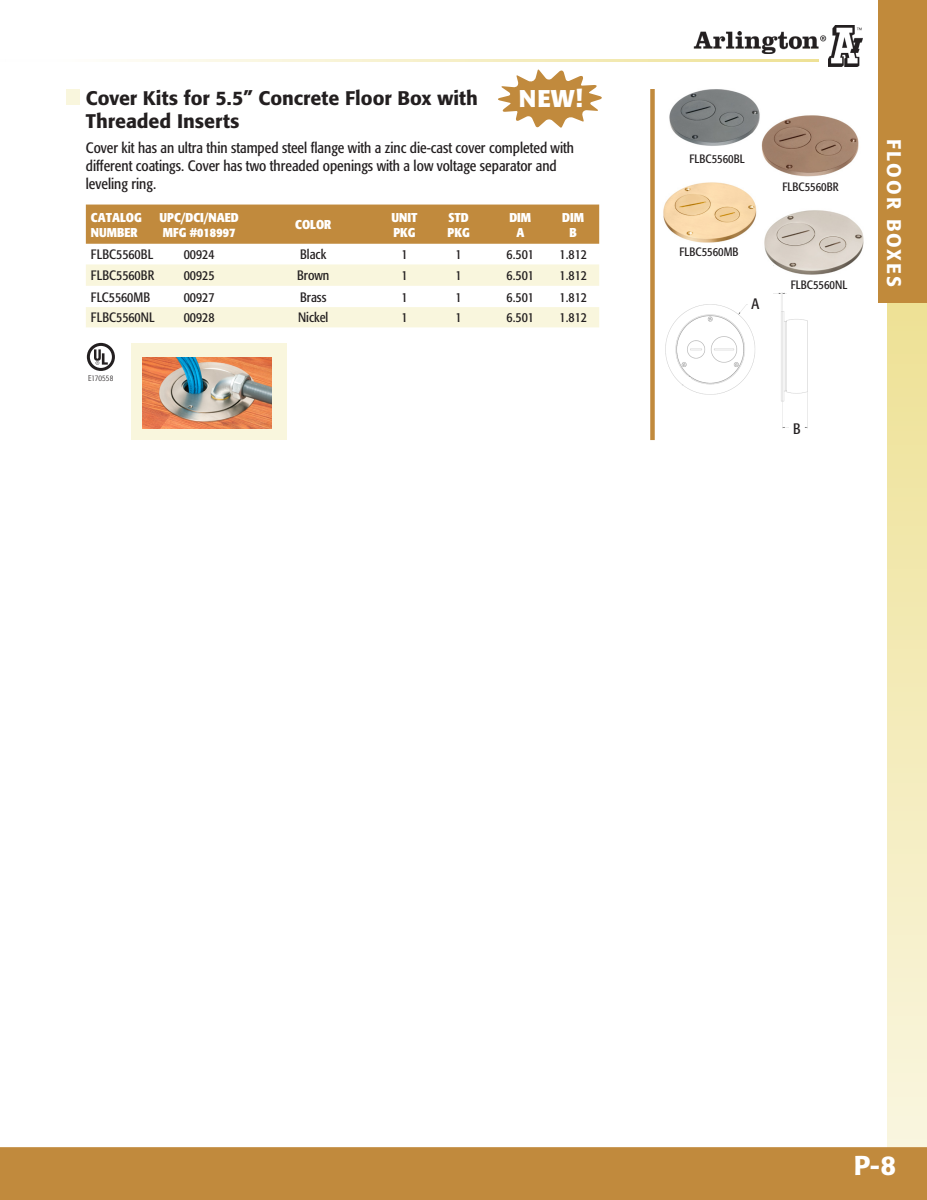
<style>
.page{position:relative;width:927px;height:1200px;background:#fff}
.page>*{position:absolute;margin:0;border:0;box-sizing:border-box;transform-origin:0 0}
.t1{font:500 27px "Formata";color:#fff}
.t2{font:700 24px "Formata";color:#fff}
.t3{font:500 19.5px/23.4px "Formata";color:#231f20}
.t4{font:500 19.5px "Formata";letter-spacing:.1em;color:#fff}
.t5{font:condensed 15px/18px "Formata";color:#231f20}
.t6{font:condensed 13.5px "Formata";color:#231f20}
.t7{font:700 condensed 12.75px "Formata";color:#fff}
.t8{font:condensed 12px "Formata";color:#231f20}
.t9{font:300 condensed 8.25px "Formata";letter-spacing:.01em;color:#231f20}
</style>
<div class="page">
<hr style="left:5px;top:59px;width:813px;height:2px;background:#eee194">
<div style="left:887px;top:301px;width:39px;height:899px;background:linear-gradient(to bottom,#eee195,#faf7e4)"></div>
<div style="left:878px;top:0;width:48px;height:303px;background:#c18a3b"></div>
<img style="left:828px;top:26px;width:34px;height:40px">
<img style="left:693px;top:31px;width:133px;height:23px">
<div style="left:0;top:1147px;width:926px;height:53px;background:#c18a3d"></div>
<img style="left:594px;top:300px;width:161px;height:95px">
<div style="left:638px;top:384px;width:39px;height:18px;background:#fff"></div>
<svg style="left:672px;top:375px;width:19px;height:20px"></svg>
<div style="left:131px;top:343px;width:155px;height:97px;background:#f9f6dd"></div>
<div style="left:66px;top:89px;width:14px;height:16px;background:#f9f6dd"></div>
<div style="left:86px;top:204px;width:513px;height:40px;background:#c18a3d"></div>
<svg style="left:86px;top:264px;width:513px;height:63px"></svg>
<img style="left:143px;top:357px;width:128px;height:71px">
<img style="left:669px;top:89px;width:91px;height:57px">
<img style="left:764px;top:210px;width:100px;height:62px">
<img style="left:654px;top:175px;width:103px;height:78px">
<img style="left:761px;top:115px;width:98px;height:62px">
<svg style="left:650px;top:89px;width:4px;height:351px"></svg>
<svg style="left:87px;top:343px;width:28px;height:28px"></svg>
<div style="left:747px;top:295px;width:15px;height:17px;background:#fff"></div>
<img style="left:772px;top:257px;width:63px;height:172px">
<div style="left:789px;top:409px;width:15px;height:39px;background:#fff"></div>
<svg style="left:498px;top:69px;width:104px;height:59px"></svg>
<svg style="left:0;top:1194px;width:6px;height:6px"></svg>
<svg style="left:923px;top:1194px;width:4px;height:6px"></svg>
<p class="t2" style="left:519px;top:84px;width:65px">NEW!</p>
<p class="t3" style="left:86px;top:86px;width:393px">Cover Kits for 5.5” Concrete Floor Box with<br>Threaded Inserts</p>
<p class="t5" style="left:86px;top:139px;width:489px">Cover kit has an ultra thin stamped steel flange with a zinc die-cast cover completed with different coatings. Cover has two threaded openings with a low voltage separator and leveling ring.</p>
<p class="t7" style="left:91px;top:209px;width:52px">CATALOG</p>
<p class="t7" style="left:91px;top:224px;width:48px">NUMBER</p>
<p class="t7" style="left:159px;top:209px;width:81px">UPC/DCI/NAED</p>
<p class="t7" style="left:163px;top:224px;width:74px">MFG #018997</p>
<p class="t7" style="left:295px;top:217px;width:38px">COLOR</p>
<p class="t7" style="left:391px;top:209px;width:27px">UNIT</p>
<p class="t7" style="left:393px;top:224px;width:24px">PKG</p>
<p class="t7" style="left:448px;top:209px;width:22px">STD</p>
<p class="t7" style="left:447px;top:224px;width:24px">PKG</p>
<p class="t7" style="left:509px;top:209px;width:23px">DIM</p>
<p class="t7" style="left:516px;top:224px;width:9px">A</p>
<p class="t7" style="left:562px;top:209px;width:23px">DIM</p>
<p class="t7" style="left:569px;top:224px;width:9px">B</p>
<p class="t6" style="left:91px;top:246px;width:64px">FLBC5560BL</p>
<p class="t6" style="left:184px;top:246px;width:32px">00924</p>
<p class="t6" style="left:300px;top:246px;width:28px">Black</p>
<p class="t6" style="left:401px;top:246px;width:8px">1</p>
<p class="t6" style="left:455px;top:246px;width:8px">1</p>
<p class="t6" style="left:506px;top:246px;width:29px">6.501</p>
<p class="t6" style="left:559px;top:246px;width:29px">1.812</p>
<p class="t6" style="left:91px;top:267px;width:65px">FLBC5560BR</p>
<p class="t6" style="left:184px;top:267px;width:32px">00925</p>
<p class="t6" style="left:297px;top:267px;width:34px">Brown</p>
<p class="t6" style="left:401px;top:267px;width:8px">1</p>
<p class="t6" style="left:455px;top:267px;width:8px">1</p>
<p class="t6" style="left:506px;top:267px;width:29px">6.501</p>
<p class="t6" style="left:559px;top:267px;width:29px">1.812</p>
<p class="t6" style="left:91px;top:289px;width:61px">FLC5560MB</p>
<p class="t6" style="left:184px;top:289px;width:32px">00927</p>
<p class="t6" style="left:300px;top:289px;width:28px">Brass</p>
<p class="t6" style="left:401px;top:289px;width:8px">1</p>
<p class="t6" style="left:455px;top:289px;width:8px">1</p>
<p class="t6" style="left:506px;top:289px;width:29px">6.501</p>
<p class="t6" style="left:559px;top:289px;width:29px">1.812</p>
<p class="t6" style="left:91px;top:310px;width:65px">FLBC5560NL</p>
<p class="t6" style="left:184px;top:310px;width:32px">00928</p>
<p class="t6" style="left:298px;top:310px;width:32px">Nickel</p>
<p class="t6" style="left:401px;top:310px;width:8px">1</p>
<p class="t6" style="left:455px;top:310px;width:8px">1</p>
<p class="t6" style="left:506px;top:310px;width:29px">6.501</p>
<p class="t6" style="left:559px;top:310px;width:29px">1.812</p>
<p class="t9" style="left:88px;top:373px;width:27px">E170558</p>
<p class="t8" style="left:689px;top:152px;width:57px">FLBC5560BL</p>
<p class="t8" style="left:679px;top:244px;width:60px">FLBC5560MB</p>
<p class="t5" style="left:751px;top:295px;width:9px">A</p>
<p class="t8" style="left:782px;top:180px;width:57px">FLBC5560BR</p>
<p class="t8" style="left:790px;top:278px;width:58px">FLBC5560NL</p>
<h3 class="t4" style="left:905px;top:139px;width:149px;rotate:90deg">FLOOR BOXES</h3>
<p class="t5" style="left:793px;top:420px;width:9px">B</p>
<h1 class="t1" style="left:853px;top:1148px;width:44px">P-8</h1>
</div>
